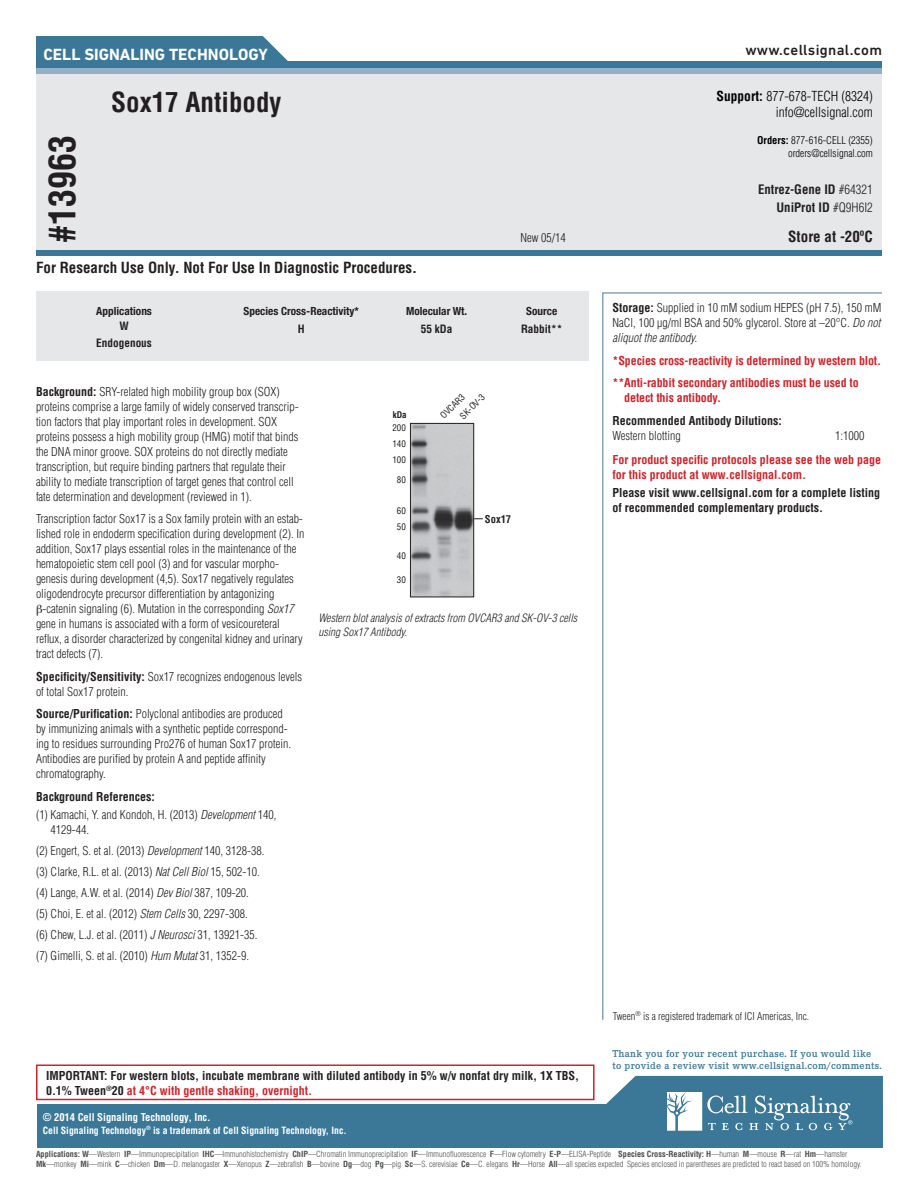
<style>
.page{position:relative;width:918px;height:1188px;background:#fff}
.page>*{position:absolute;margin:0;border:0;box-sizing:border-box;transform-origin:0 0}
.t1{font:700 condensed 36px "Helvetica";color:#231f20}
.t2{font:700 condensed 27px "Helvetica";color:#231f20}
.t3{font:700 16.5px "DIN Next W1 G";color:#fff}
.t4{font:700 condensed 15px "Helvetica";color:#231f20}
.t5{font:500 15px "DIN Next W1 G";letter-spacing:.02em;color:#231f20}
.t6{font:300 condensed 13.5px/16.2px "Helvetica";color:#000;text-align:right}
.t7{font:700 condensed 12.75px/18.3px "Helvetica";color:#231f20;text-align:right}
.t8{font:300 condensed 12px/15px "Helvetica";color:#231f20}
.t9{font:700 condensed 12px/15px "Helvetica";color:#231f20}
.t10{font:700 condensed 12px/22.5px "Helvetica";letter-spacing:-.01em;color:#d1232a}
.t11{font:italic 300 condensed 11.25px/13.5px "Helvetica";color:#231f20}
.t12{font:700 condensed 11.25px "Helvetica Neue LTW1 G";color:#231f20}
.t13{font:700 condensed 11.25px "Helvetica";color:#231f20}
.t14{font:600 10.5px/12px "Corporate E Pro";letter-spacing:.025em;color:#3b7898}
.t15{font:300 condensed 10.5px/12.6px "Helvetica";color:#000;text-align:right}
.t16{font:300 condensed 10.5px "Helvetica";color:#231f20}
.t17{font:700 condensed 10.5px "Helvetica";color:#fff}
.t18{font:700 condensed 10.5px "Helvetica";color:#231f20}
.t19{font:700 condensed 9.75px "Helvetica";color:#fff}
.t20{font:condensed 9px/16px "Helvetica";color:#231f20;text-align:justify}
.t21{font:700 condensed 9px "Helvetica";color:#231f20}
.t22{font:300 condensed 8.25px/9.9px "Helvetica";color:#4b4c4d}
.s1{font-weight:700}
.s2{font-weight:300}
.s3{font-style:italic}
.s4{color:#d1232a}
</style>
<div class="page">
<div style="left:37px;top:1104px;width:846px;height:44px;background:#3b7898"></div>
<svg style="left:606px;top:1076px;width:277px;height:55px"></svg>
<div style="left:36px;top:65px;width:846px;height:188px;background:#e6e7e9"></div>
<div style="left:36px;top:36px;width:254px;height:26px;background:#3b7898"></div>
<div style="left:36px;top:67px;width:846px;height:6px;background:#92b1c8"></div>
<div style="left:36px;top:62px;width:846px;height:6px;background:#3b7898"></div>
<div style="left:36px;top:251px;width:846px;height:5px;background:#3b7898"></div>
<div style="left:36px;top:291px;width:552px;height:70px;background:#e6e7e9"></div>
<div style="left:36px;top:1065px;width:559px;height:35px;border:2px solid #d1232a"></div>
<svg style="left:602px;top:292px;width:280px;height:728px"></svg>
<img style="left:412px;top:425px;width:60px;height:170px">
<div style="left:410px;top:423px;width:64px;height:174px;border:1px solid #231f20"></div>
<h3 class="t3" style="left:44px;top:44px;width:226px">CELL SIGNALING TECHNOLOGY</h3>
<p class="t5" style="left:745px;top:41px;width:138px">www.cellsignal.com</p>
<p class="t6" style="left:717px;top:88px;width:158px"><span class="s1">Support:</span> 877-678-TECH (8324) info@cellsignal.com</p>
<p class="t15" style="left:757px;top:134px;width:117px"><span class="s1">Orders:</span> 877-616-CELL (2355) orders@cellsignal.com</p>
<h2 class="t2" style="left:111px;top:85px;width:172px">Sox17 Antibody</h2>
<h1 class="t1" style="left:40px;top:243px;width:109px;rotate:-90deg">#13963</h1>
<p class="t7" style="left:758px;top:180px;width:116px">Entrez-Gene ID <span class="s2">#64321<br></span>UniProt ID <span class="s2">#Q9H6I2</span></p>
<p class="t4" style="left:788px;top:228px;width:86px">Store at -20ºC</p>
<p class="t8" style="left:520px;top:230px;width:47px">New 05/14</p>
<p class="t4" style="left:36px;top:258px;width:383px">For Research Use Only. Not For Use In Diagnostic Procedures.</p>
<p class="t12" style="left:96px;top:304px;width:57px">Applications</p>
<p class="t12" style="left:244px;top:304px;width:117px">Species Cross-Reactivity*</p>
<p class="t12" style="left:406px;top:304px;width:63px">Molecular Wt.</p>
<p class="t12" style="left:526px;top:305px;width:33px">Source</p>
<p class="t13" style="left:119px;top:319px;width:11px">W</p>
<p class="t13" style="left:298px;top:322px;width:8px">H</p>
<p class="t13" style="left:421px;top:322px;width:33px">55 kDa</p>
<p class="t13" style="left:521px;top:322px;width:43px">Rabbit**</p>
<p class="t13" style="left:96px;top:335px;width:57px">Endogenous</p>
<p class="t8" style="left:36px;top:384px;width:264px"><span class="s1">Background:</span> SRY-related high mobility group box (SOX) proteins comprise a large family of widely conserved transcrip&shy;tion factors that play important roles in development. SOX proteins possess a high mobility group (HMG) motif that binds the DNA minor groove. SOX proteins do not directly mediate transcription, but require binding partners that regulate their ability to mediate transcription of target genes that control cell fate determination and development (reviewed in 1).</p>
<p class="t8" style="left:36px;top:511px;width:268px">Transcription factor Sox17 is a Sox family protein with an estab-</p>
<p class="t8" style="left:36px;top:526px;width:270px">lished role in endoderm specification during development (2). In</p>
<p class="t8" style="left:36px;top:541px;width:262px">addition, Sox17 plays essential roles in the maintenance of the</p>
<p class="t8" style="left:36px;top:556px;width:245px">hematopoietic stem cell pool (3) and for vascular morpho-</p>
<p class="t8" style="left:36px;top:571px;width:259px">genesis during development (4,5). Sox17 negatively regulates</p>
<p class="t8" style="left:36px;top:586px;width:240px">oligodendrocyte precursor differentiation by antagonizing</p>
<p class="t8" style="left:43px;top:601px;width:253px">-catenin signaling (6). Mutation in the corresponding <span class="s3">Sox17</span></p>
<p class="t8" style="left:36px;top:616px;width:245px">gene in humans is associated with a form of vesicoureteral</p>
<p class="t8" style="left:36px;top:631px;width:268px">reflux, a disorder characterized by congenital kidney and urinary</p>
<p class="t8" style="left:36px;top:646px;width:69px">tract defects (7).</p>
<p class="t8" style="left:36px;top:669px;width:268px"><span class="s1">Specificity/Sensitivity:</span> Sox17 recognizes endogenous levels of total Sox17 protein.</p>
<p class="t8" style="left:36px;top:706px;width:257px"><span class="s1">Source/Purification:</span> Polyclonal antibodies are produced by immunizing animals with a synthetic peptide correspond&shy;ing to residues surrounding Pro276 of human Sox17 protein.<br>Antibodies are purified by protein A and peptide affinity chromatography.</p>
<p class="t8" style="left:36px;top:787px;width:242px;line-height:18px"><span class="s1">Background References:<br></span>(1) Kamachi, Y. and Kondoh, H. (2013) <span class="s3">Development</span> 140,</p>
<p class="t8" style="left:36px;top:819px;width:230px;line-height:21px;text-indent:15px">4129-44.<br>(2) Engert, S. et al. (2013) <span class="s3">Development</span> 140, 3128-38. (3) Clarke, R.L. et al. (2013) <span class="s3">Nat Cell Biol</span> 15, 502-10. (4) Lange, A.W. et al. (2014) <span class="s3">Dev Biol</span> 387, 109-20.<br>(5) Choi, E. et al. (2012) <span class="s3">Stem Cells</span> 30, 2297-308.<br>(6) Chew, L.J. et al. (2011) <span class="s3">J Neurosci</span> 31, 13921-35. (7) Gimelli, S. et al. (2010) <span class="s3">Hum Mutat</span> 31, 1352-9.</p>
<p class="t20" style="left:436px;top:411px;width:32px;rotate:-45deg">OVCAR3</p>
<p class="t20" style="left:456px;top:412px;width:32px;rotate:-45deg">SK-OV-3</p>
<p class="t21" style="left:393px;top:409px;width:15px">kDa</p>
<p class="t20" style="left:392px;top:420px;width:15px">200<br>140<br>100</p>
<p class="t20" style="left:397px;top:471px;width:10px">80</p>
<p class="t20" style="left:397px;top:502px;width:10px">60<br>50</p>
<p class="t20" style="left:397px;top:548px;width:10px">40</p>
<p class="t20" style="left:397px;top:572px;width:10px">30</p>
<p class="t18" style="left:485px;top:512px;width:28px">Sox17</p>
<p class="t11" style="left:318px;top:611px;width:260px">Western blot analysis of extracts from OVCAR3 and SK-OV-3 cells using Sox17 Antibody.</p>
<p class="t9" style="left:46px;top:1068px;width:535px">IMPORTANT: For western blots, incubate membrane with diluted antibody in 5% w/v nonfat dry milk, 1X TBS,<br>0.1% Tween<sup>®</sup>20 <span class="s4">at 4°C with gentle shaking, overnight.</span></p>
<p class="t17" style="left:43px;top:1110px;width:170px">© 2014 Cell Signaling Technology, Inc.</p>
<p class="t19" style="left:43px;top:1124px;width:305px">Cell Signaling Technology<sup>®</sup> is a trademark of Cell Signaling Technology, Inc.</p>
<p class="t8" style="left:612px;top:300px;width:273px"><span class="s1">Storage:</span> Supplied in 10 mM sodium HEPES (pH 7.5), 150 mM<br>NaCl, 100 µg/ml BSA and 50% glycerol. Store at –20°C. <span class="s3">Donot aliquottheantibody.</span></p>
<p class="t10" style="left:613px;top:349px;width:270px">*Species cross-reactivity is determined by western blot. **Anti-rabbit secondary antibodies must be used to</p>
<p class="t10" style="left:624px;top:386px;width:98px">detect this antibody.</p>
<p class="t9" style="left:613px;top:413px;width:171px">Recommended Antibody Dilutions:</p>
<p class="t8" style="left:613px;top:428px;width:70px">Western blotting</p>
<p class="t8" style="left:835px;top:428px;width:31px">1:1000</p>
<p class="t10" style="left:613px;top:452px;width:270px;line-height:15px">For product specific protocols please see the web page for this product at www.cellsignal.com.</p>
<p class="t9" style="left:613px;top:485px;width:269px">Please visit www.cellsignal.com for a complete listing of recommended complementary products.</p>
<p class="t16" style="left:613px;top:1009px;width:198px">Tween<sup>®</sup> is a registered trademark of ICI Americas, Inc.</p>
<p class="t14" style="left:612px;top:1047px;width:271px">Thank you for your recent purchase. If you would like to provide a review visit www.cellsignal.com/comments.</p>
<p class="t22" style="left:36px;top:1149px;width:827px"><span class="s1">Applications: W</span>—Western <span class="s1">IP</span>—Immunoprecipitation <span class="s1">IHC</span>—Immunohistochemistry <span class="s1">ChIP</span>—Chromatin Immunoprecipitation <span class="s1">IF</span>—Immunofluorescence <span class="s1">F</span>—Flow cytometry <span class="s1">E-P</span>—ELISA-Peptide <span class="s1">Species Cross-Reactivity: H</span>—human <span class="s1">M</span>—mouse <span class="s1">R</span>—rat <span class="s1">Hm</span>—hamster<br><span class="s1">Mk</span>—monkey <span class="s1">Mi</span>—mink <span class="s1">C</span>—chicken <span class="s1">Dm</span>—D. melanogaster <span class="s1">X</span>—Xenopus <span class="s1">Z</span>—zebrafish <span class="s1">B</span>—bovine <span class="s1">Dg</span>—dog <span class="s1">Pg</span>—pig <span class="s1">Sc</span>—S. cerevisiae <span class="s1">Ce</span>—C. elegans <span class="s1">Hr</span>—Horse <span class="s1">All</span>—all species expected Species enclosed in parentheses are predicted to react based on 100% homology.</p>
</div>
